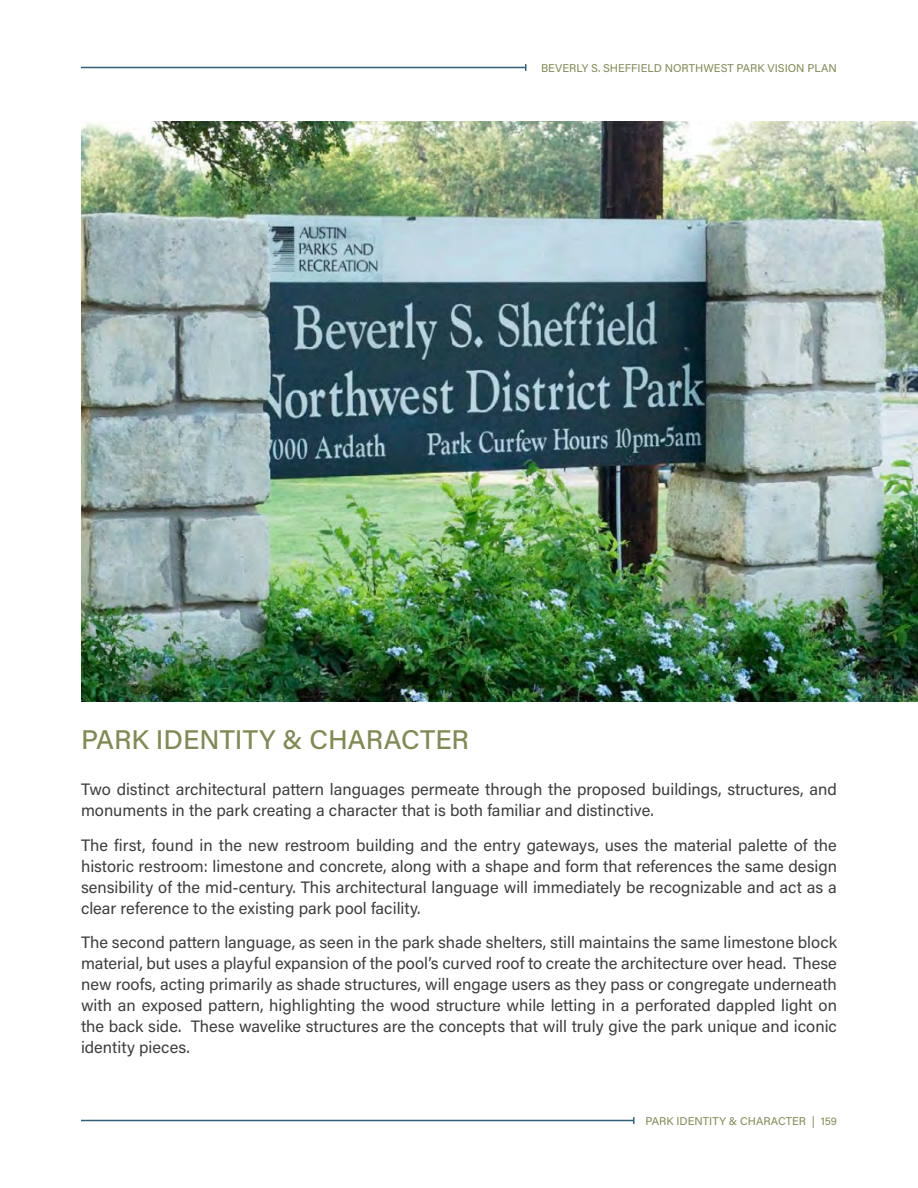
<style>
.page{position:relative;width:918px;height:1188px;background:#fff}
.page>*{position:absolute;margin:0;border:0;box-sizing:border-box;transform-origin:0 0}
.t1{font:500 27px "Acumin Pro";color:#808a54}
.t2{font:16.5px/21px "Acumin Pro";color:#3e3e3f;text-align:justify}
.t3{font:11.25px "Acumin Pro";color:#808a54}
</style>
<div class="page">
<hr style="left:81px;top:67px;width:445px;height:1px;background:#2e607a">
<hr style="left:81px;top:1120px;width:553px;height:1px;background:#2e607a">
<img style="left:81px;top:122px;width:837px;height:580px">
<p class="t3" style="left:541px;top:60px;width:297px">BEVERLY S. SHEFFIELD NORTHWEST PARK VISION PLAN</p>
<p class="t1" style="left:81px;top:721px;width:390px">PARK IDENTITY &amp; CHARACTER</p>
<p class="t2" style="left:81px;top:778px;width:758px">Two distinct architectural pattern languages permeate through the proposed buildings, structures, and monuments in the park creating a character that is both familiar and distinctive.</p>
<p class="t2" style="left:81px;top:834px;width:758px">The first, found in the new restroom building and the entry gateways, uses the material palette of the historic restroom: limestone and concrete, along with a shape and form that references the same design sensibility of the mid-century. This architectural language will immediately be recognizable and act as a clear reference to the existing park pool facility.</p>
<p class="t2" style="left:81px;top:931px;width:758px">The second pattern language, as seen in the park shade shelters, still maintains the same limestone block material, but uses a playful expansion of the pool’s curved roof to create the architecture over head. These new roofs, acting primarily as shade structures, will engage users as they pass or congregate underneath with an exposed pattern, highlighting the wood structure while letting in a perforated dappled light on the back side. These wavelike structures are the concepts that will truly give the park unique and iconic identity pieces.</p>
<p class="t3" style="left:646px;top:1113px;width:193px">PARK IDENTITY &amp; CHARACTER | 159</p>
</div>
